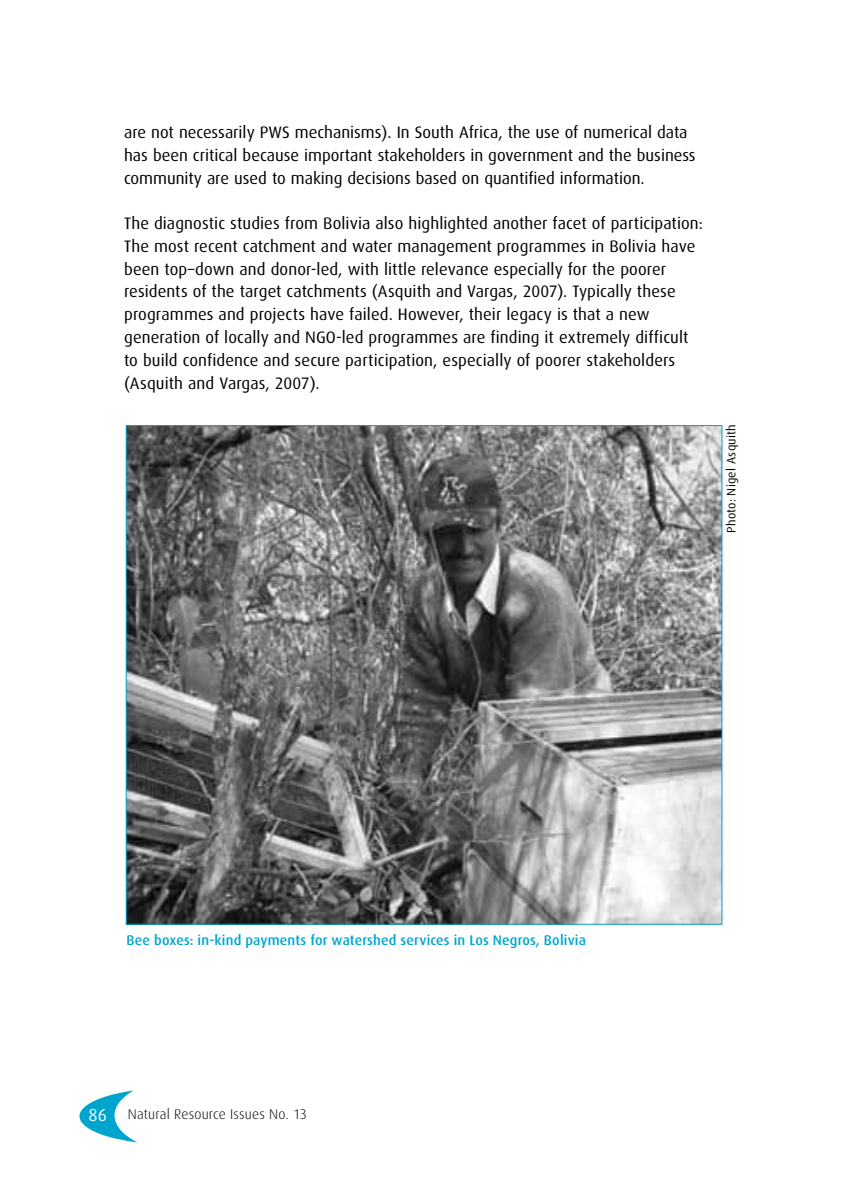
<style>
.page{position:relative;width:844px;height:1191px;background:#fff}
.page>*{position:absolute;margin:0;border:0;box-sizing:border-box;transform-origin:0 0}
.t1{font:16.62px/22.8px "Dax";letter-spacing:.005em;color:#000}
.t2{font:500 14px "Dax";letter-spacing:.01em;color:#00a5ce}
.t3{font:300 14px "Dax";letter-spacing:.015em;color:#000}
.t4{font:12.25px "Dax";letter-spacing:.02em;color:#000}
.s1{font-weight:400;font-size:17.5px;color:#fff}
</style>
<div class="page">
<svg style="left:79px;top:1090px;width:58px;height:52px"></svg>
<img style="left:128px;top:427px;width:592px;height:495px">
<p class="t1" style="left:124px;top:121px;width:573px">are not necessarily PWS mechanisms). In South Africa, the use of numerical data has been critical because important stakeholders in government and the business community are used to making decisions based on quantified information.</p>
<p class="t1" style="left:124px;top:212px;width:580px">The diagnostic studies from Bolivia also highlighted another facet of participation:<br>The most recent catchment and water management programmes in Bolivia have been top–down and donor-led, with little relevance especially for the poorer residents of the target catchments (Asquith and Vargas, 2007). Typically these programmes and projects have failed. However, their legacy is that a new generation of locally and NGO-led programmes are finding it extremely difficult to build confidence and secure participation, especially of poorer stakeholders (Asquith and Vargas, 2007).</p>
<p class="t4" style="left:724px;top:533px;width:110px;rotate:-90deg">Photo: Nigel Asquith</p>
<p class="t2" style="left:126px;top:932px;width:460px">Bee boxes: in-kind payments for watershed services in Los Negros, Bolivia</p>
<p class="t3" style="left:88px;top:1106px;width:220px"><span class="s1">86</span> Natural Resource Issues No. 13</p>
</div>
